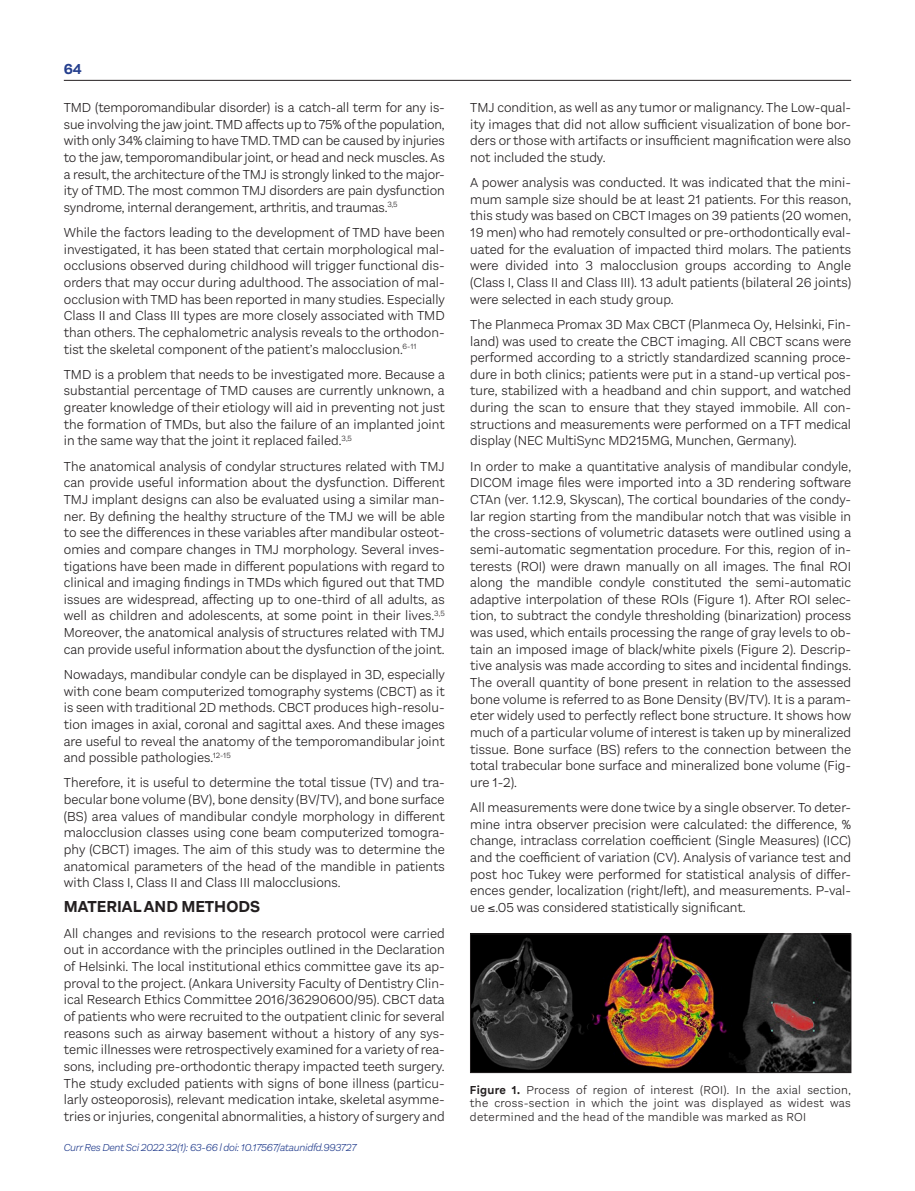
<style>
.page{position:relative;width:915px;height:1191px;background:#fff}
.page>*{position:absolute;margin:0;border:0;box-sizing:border-box;transform-origin:0 0}
.t1{font:700 16.5px "Aestetico";color:#231f20}
.t2{font:700 15px "Aestetico";color:#253f8e}
.t3{font:300 13.5px/16.6px "Aestetico";color:#231f20;text-align:justify}
.t4{font:300 12px/13.5px "Aestetico";letter-spacing:.025em;color:#231f20;text-align:justify}
.t5{font:italic 300 10.5px "Aestetico";letter-spacing:-.025em;color:#253f8e}
.s1{font-weight:600}
</style>
<div class="page">
<hr style="left:64px;top:80px;width:786px;height:1px;background:#231f20">
<img style="left:472px;top:935px;width:376px;height:135px">
<div style="left:470px;top:933px;width:380px;height:139px;border:1px solid #231f20"></div>
<p class="t2" style="left:64px;top:60px;width:19px">64</p>
<p class="t3" style="left:64px;top:99px;width:382px">TMD (temporomandibular disorder) is a catch-all term for any is&shy;sue involving the jaw joint. TMD affects up to 75% of the population, with only 34% claiming to have TMD. TMD can be caused by injuries to the jaw, temporomandibular joint, or head and neck muscles. As a result, the architecture of the TMJ is strongly linked to the major&shy;ity of TMD. The most common TMJ disorders are pain dysfunction syndrome, internal derangement, arthritis, and traumas.<sup>3,5</sup></p>
<p class="t3" style="left:64px;top:224px;width:382px">While the factors leading to the development of TMD have been investigated, it has been stated that certain morphological mal&shy;occlusions observed during childhood will trigger functional dis&shy;orders that may occur during adulthood. The association of mal&shy;occlusion with TMD has been reported in many studies. Especially Class II and Class III types are more closely associated with TMD than others. The cephalometric analysis reveals to the orthodon&shy;tist the skeletal component of the patient’s malocclusion.<sup>6-11</sup></p>
<p class="t3" style="left:64px;top:366px;width:382px">TMD is a problem that needs to be investigated more. Because a substantial percentage of TMD causes are currently unknown, a greater knowledge of their etiology will aid in preventing not just the formation of TMDs, but also the failure of an implanted joint in the same way that the joint it replaced failed.<sup>3,5</sup></p>
<p class="t3" style="left:64px;top:458px;width:382px">The anatomical analysis of condylar structures related with TMJ can provide useful information about the dysfunction. Different TMJ implant designs can also be evaluated using a similar man&shy;ner. By defining the healthy structure of the TMJ we will be able to see the differences in these variables after mandibular osteot&shy;omies and compare changes in TMJ morphology. Several inves&shy;tigations have been made in different populations with regard to clinical and imaging findings in TMDs which figured out that TMD issues are widespread, affecting up to one-third of all adults, as well as children and adolescents, at some point in their lives.<sup>3,5<br></sup>Moreover, the anatomical analysis of structures related with TMJ can provide useful information about the dysfunction of the joint.</p>
<p class="t3" style="left:64px;top:666px;width:382px">Nowadays, mandibular condyle can be displayed in 3D, especially with cone beam computerized tomography systems (CBCT) as it is seen with traditional 2D methods. CBCT produces high-resolu&shy;tion images in axial, coronal and sagittal axes. And these images are useful to reveal the anatomy of the temporomandibular joint and possible pathologies.<sup>12-15</sup></p>
<p class="t3" style="left:64px;top:774px;width:382px">Therefore, it is useful to determine the total tissue (TV) and tra&shy;becular bone volume (BV), bone density (BV/TV), and bone surface (BS) area values of mandibular condyle morphology in different malocclusion classes using cone beam computerized tomogra&shy;phy (CBCT) images. The aim of this study was to determine the anatomical parameters of the head of the mandible in patients with Class I, Class II and Class III malocclusions.</p>
<p class="t1" style="left:64px;top:897px;width:198px">MATERIAL AND METHODS</p>
<p class="t3" style="left:64px;top:924px;width:382px">All changes and revisions to the research protocol were carried out in accordance with the principles outlined in the Declaration of Helsinki. The local institutional ethics committee gave its ap&shy;proval to the project. (Ankara University Faculty of Dentistry Clin&shy;ical Research Ethics Committee 2016/36290600/95). CBCT data of patients who were recruited to the outpatient clinic for several reasons such as airway basement without a history of any sys&shy;temic illnesses were retrospectively examined for a variety of rea&shy;sons, including pre-orthodontic therapy impacted teeth surgery.<br>The study excluded patients with signs of bone illness (particu&shy;larly osteoporosis), relevant medication intake, skeletal asymme&shy;tries or injuries, congenital abnormalities, a history of surgery and</p>
<p class="t5" style="left:64px;top:1141px;width:294px">Curr Res Dent Sci 2022 32(1): 63-66 l doi: 10.17567/ataunidfd.993727</p>
<p class="t3" style="left:470px;top:99px;width:382px">TMJ condition, as well as any tumor or malignancy. The Low-qual&shy;ity images that did not allow sufficient visualization of bone bor&shy;ders or those with artifacts or insufficient magnification were also not included the study.</p>
<p class="t3" style="left:470px;top:174px;width:382px">A power analysis was conducted. It was indicated that the mini&shy;mum sample size should be at least 21 patients. For this reason, this study was based on CBCT Images on 39 patients (20 women, 19 men) who had remotely consulted or pre-orthodontically eval&shy;uated for the evaluation of impacted third molars. The patients were divided into 3 malocclusion groups according to Angle (Class I, Class II and Class III). 13 adult patients (bilateral 26 joints) were selected in each study group.</p>
<p class="t3" style="left:470px;top:316px;width:382px">The Planmeca Promax 3D Max CBCT (Planmeca Oy, Helsinki, Fin&shy;land) was used to create the CBCT imaging. All CBCT scans were performed according to a strictly standardized scanning proce&shy;dure in both clinics; patients were put in a stand-up vertical pos&shy;ture, stabilized with a headband and chin support, and watched during the scan to ensure that they stayed immobile. All con&shy;structions and measurements were performed on a TFT medical display (NEC MultiSync MD215MG, Munchen, Germany).</p>
<p class="t3" style="left:470px;top:458px;width:382px">In order to make a quantitative analysis of mandibular condyle, DICOM image files were imported into a 3D rendering software CTAn (ver. 1.12.9, Skyscan), The cortical boundaries of the condy&shy;lar region starting from the mandibular notch that was visible in the cross-sections of volumetric datasets were outlined using a semi-automatic segmentation procedure. For this, region of in&shy;terests (ROI) were drawn manually on all images. The final ROI along the mandible condyle constituted the semi-automatic adaptive interpolation of these ROIs (Figure 1). After ROI selec&shy;tion, to subtract the condyle thresholding (binarization) process was used, which entails processing the range of gray levels to ob&shy;tain an imposed image of black/white pixels (Figure 2). Descrip&shy;tive analysis was made according to sites and incidental findings.<br>The overall quantity of bone present in relation to the assessed bone volume is referred to as Bone Density (BV/TV). It is a param&shy;eter widely used to perfectly reflect bone structure. It shows how much of a particular volume of interest is taken up by mineralized tissue. Bone surface (BS) refers to the connection between the total trabecular bone surface and mineralized bone volume (Fig&shy;ure 1-2).</p>
<p class="t3" style="left:470px;top:799px;width:382px">All measurements were done twice by a single observer. To deter&shy;mine intra observer precision were calculated: the difference, % change, intraclass correlation coefficient (Single Measures) (ICC) and the coefficient of variation (CV). Analysis of variance test and post hoc Tukey were performed for statistical analysis of differ&shy;ences gender, localization (right/left), and measurements. P-val&shy;ue ≤.05 was considered statistically significant.</p>
<p class="t4" style="left:469px;top:1083px;width:382px"><span class="s1">Figure 1.</span> Process of region of interest (ROI). In the axial section, the cross-section in which the joint was displayed as widest was determined and the head of the mandible was marked as ROI</p>
</div>
